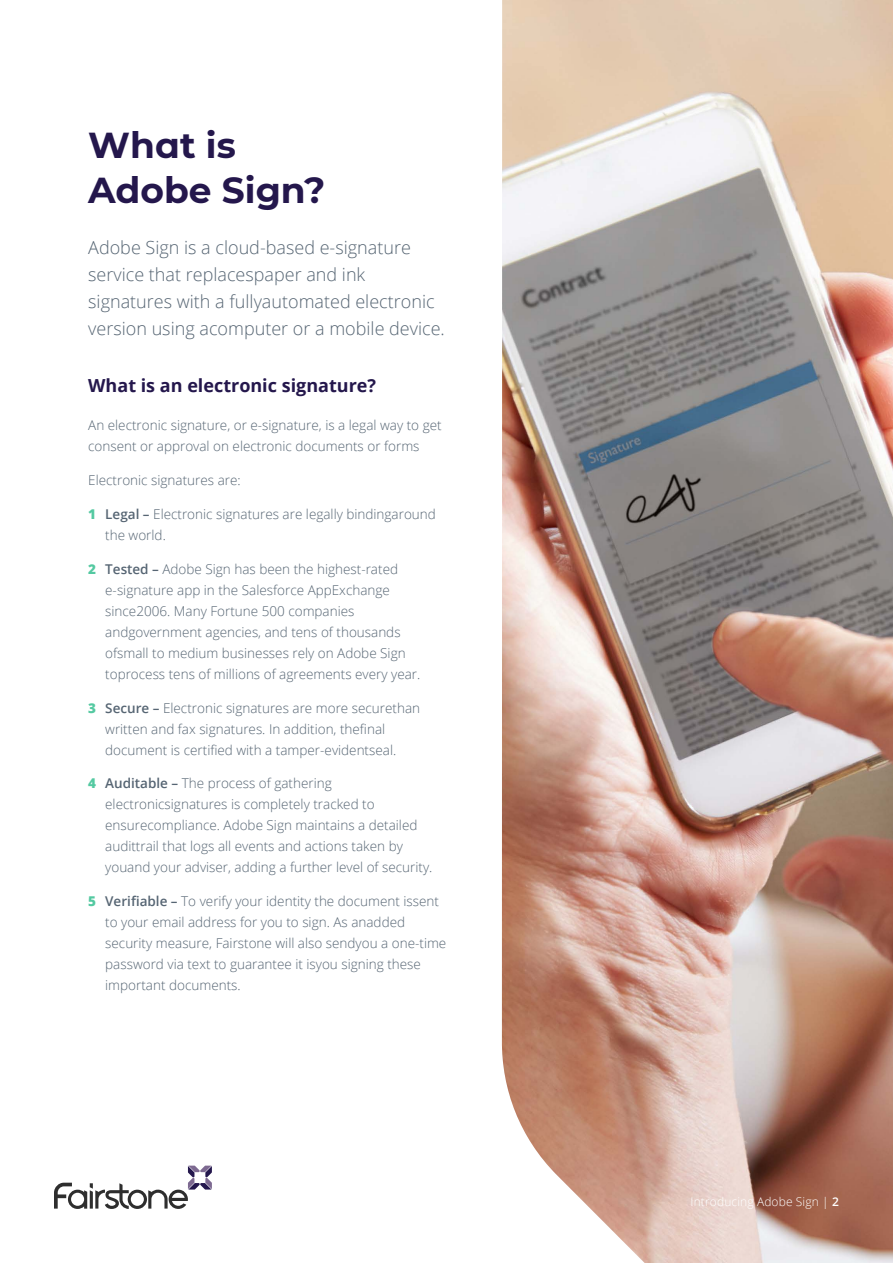
<style>
.page{position:relative;width:893px;height:1263px;background:#fff}
.page>*{position:absolute;margin:0;border:0;box-sizing:border-box;transform-origin:0 0}
.t1{font:700 36px/45px "Montserrat";color:#24174c}
.t2{font:300 18px/27px "Open Sans";color:#566573}
.t3{font:700 18px "Open Sans";color:#24174c}
.t4{font:300 13.5px/21px "Open Sans";color:#566573}
.t5{font:300 12px "Open Sans";letter-spacing:.01em;color:#fff}
.s1{font-weight:800;color:#54c9a1}
.s2{font-weight:600}
</style>
<div class="page">
<img style="left:501px;top:0;width:392px;height:1263px">
<svg style="left:54px;top:1165px;width:158px;height:44px"></svg>
<h1 class="t1" style="left:88px;top:121px;width:239px">What is<br>Adobe Sign?</h1>
<h2 class="t2" style="left:88px;top:234px;width:358px">Adobe Sign is a cloud-based e-signature service that replacespaper and ink signatures with a fullyautomated electronic version using acomputer or a mobile device.</h2>
<h2 class="t3" style="left:88px;top:373px;width:289px">What is an electronic signature?</h2>
<p class="t4" style="left:88px;top:415px;width:355px">An electronic signature, or e-signature, is a legal way to get consent or approval on electronic documents or forms</p>
<p class="t4" style="left:88px;top:469px;width:154px">Electronic signatures are:</p>
<p class="t4" style="left:105px;top:503px;width:332px;text-indent:-17px"><span class="s1">1</span> <span class="s2">Legal –</span> Electronic signatures are legally bindingaround the world.</p>
<p class="t4" style="left:105px;top:558px;width:317px;text-indent:-17px"><span class="s1">2</span> <span class="s2">Tested –</span> Adobe Sign has been the highest-rated e-signature app in the Salesforce AppExchange since2006. Many Fortune 500 companies andgovernment agencies, and tens of thousands ofsmall to medium businesses rely on Adobe Sign toprocess tens of millions of agreements every year.</p>
<p class="t4" style="left:105px;top:697px;width:316px;text-indent:-17px"><span class="s1">3</span> <span class="s2">Secure –</span> Electronic signatures are more securethan written and fax signatures. In addition, thefinal document is certified with a tamper-evidentseal.</p>
<p class="t4" style="left:105px;top:772px;width:329px;text-indent:-17px"><span class="s1">4</span> <span class="s2">Auditable –</span> The process of gathering electronicsignatures is completely tracked to ensurecompliance. Adobe Sign maintains a detailed audittrail that logs all events and actions taken by youand your adviser, adding a further level of security.</p>
<p class="t4" style="left:105px;top:890px;width:343px;text-indent:-17px"><span class="s1">5</span> <span class="s2">Verifiable –</span> To verify your identity the document issent to your email address for you to sign. As anadded security measure, Fairstone will also sendyou a one-time password via text to guarantee it isyou signing these important documents.</p>
<p class="t5" style="left:691px;top:1194px;width:150px">Introducing Adobe Sign | <span class="s2">2</span></p>
</div>
